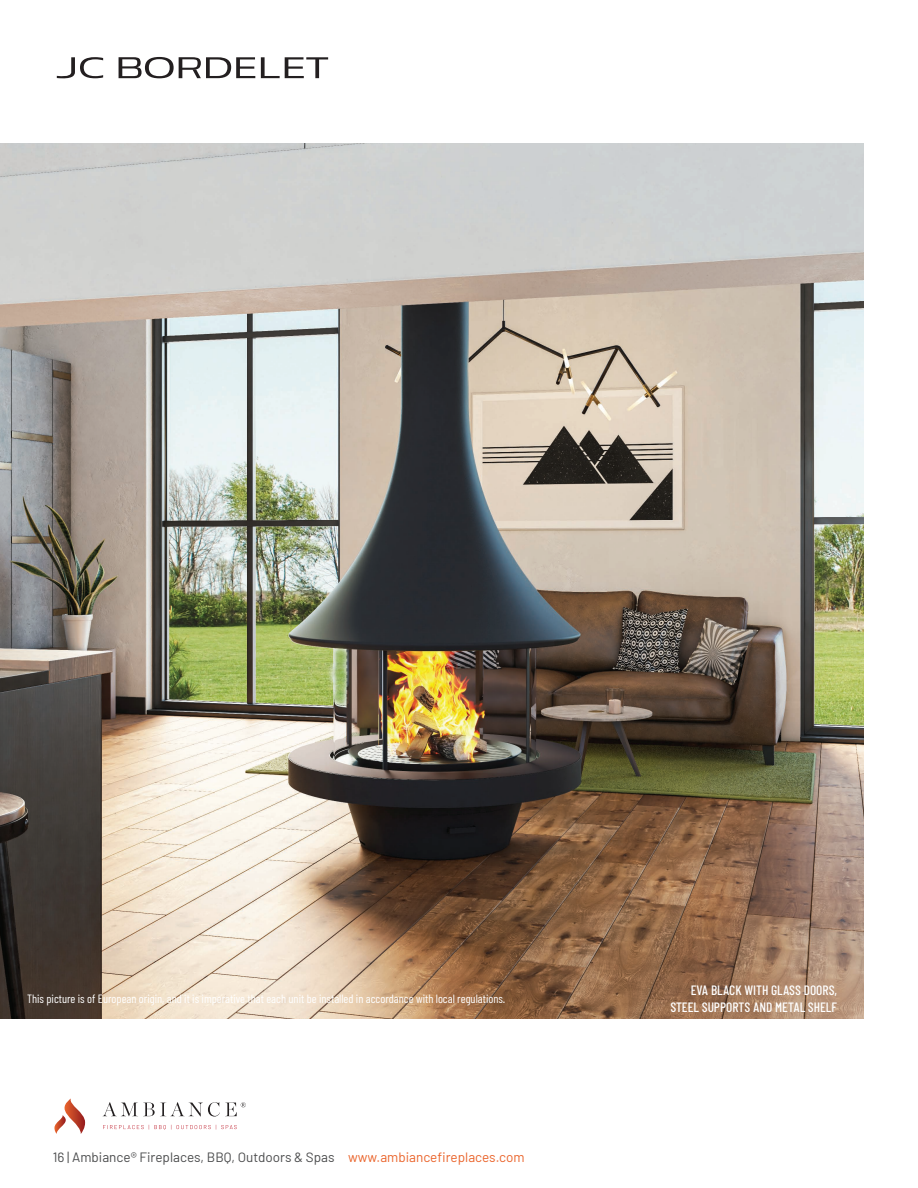
<style>
.page{position:relative;width:918px;height:1188px;background:#fff}
.page>*{position:absolute;margin:0;border:0;box-sizing:border-box;transform-origin:0 0}
.t1{font:13.5px "Barlow";color:#4b4c4d}
.t2{font:500 13.5px/16.2px "Barlow Condensed";color:#fff;text-align:right}
.t3{font:12px "Barlow Condensed";color:#fff}
.s1{color:#ea642b}
</style>
<div class="page">
<svg style="left:57px;top:57px;width:46px;height:22px"></svg>
<svg style="left:261px;top:57px;width:67px;height:21px"></svg>
<svg style="left:119px;top:57px;width:136px;height:21px"></svg>
<img style="left:0;top:143px;width:864px;height:876px">
<svg style="left:54px;top:1098px;width:31px;height:36px"></svg>
<svg style="left:103px;top:1102px;width:143px;height:15px"></svg>
<svg style="left:103px;top:1125px;width:134px;height:5px"></svg>
<p class="t3" style="left:27px;top:991px;width:480px">This picture is of European origin, and it is imperative that each unit be installed in accordance with local regulations.</p>
<p class="t1" style="left:53px;top:1147px;width:473px">16 | Ambiance® Fireplaces, BBQ, Outdoors &amp; Spas <span class="s1">www.ambiancefireplaces.com</span></p>
<p class="t2" style="left:670px;top:982px;width:168px">EVA BLACK WITH GLASS DOORS,<br>STEEL SUPPORTS AND METAL SHELF</p>
</div>
